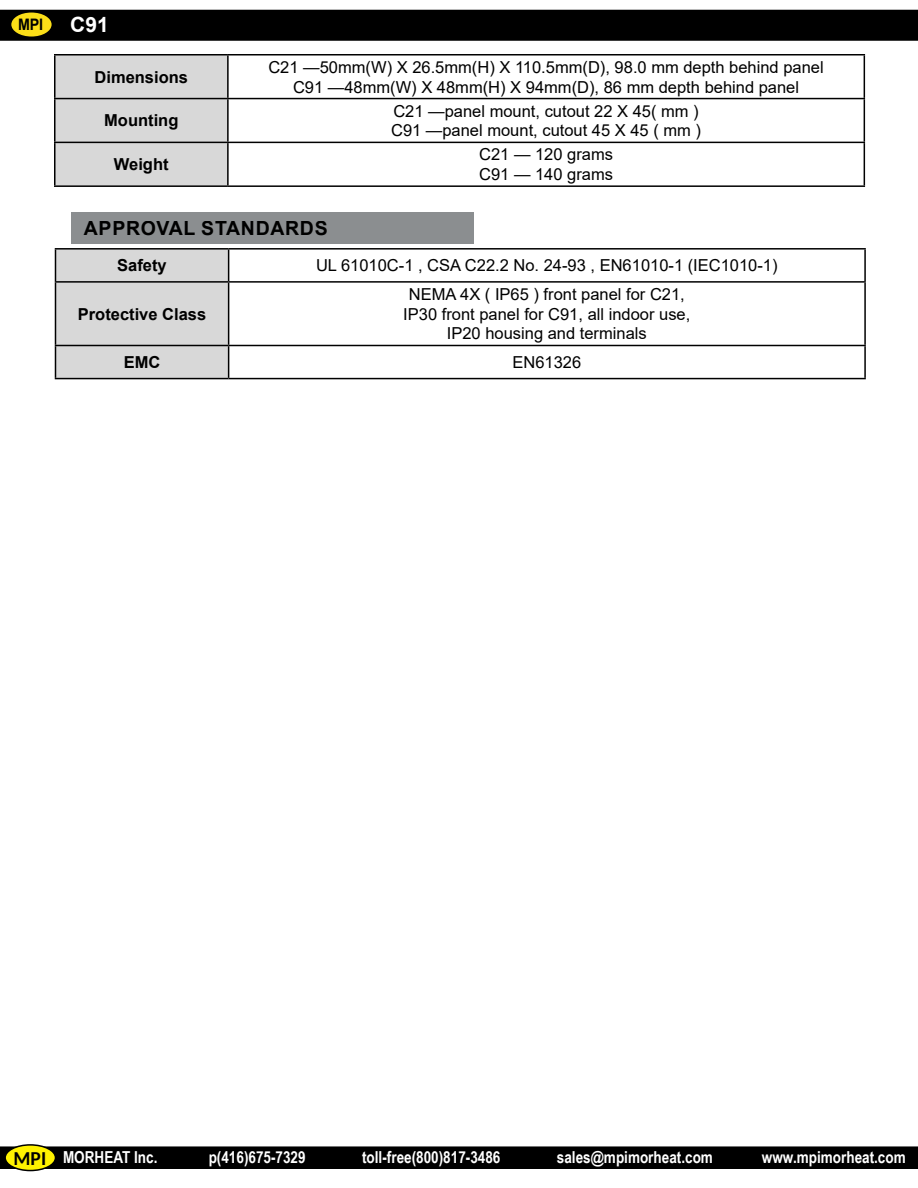
<style>
.page{position:relative;width:918px;height:1188px;background:#fff}
.page>*{position:absolute;margin:0;border:0;box-sizing:border-box;transform-origin:0 0}
.t1{font:700 21px "Arial";color:#fff}
.t2{font:700 19.5px "Arial";letter-spacing:.035em;color:#000}
.t3{font:16.5px/19.8px "Arial";color:#000;text-align:center}
.t4{font:700 16.5px "Arial Narrow";color:#fff}
.t5{font:700 16.5px "Arial";color:#000}
.t6{font:700 15.9px "Arial";color:#000;scale:.9 1}
.s1{font-family:"Carlito";font-size:19.5px;color:#000}
</style>
<div class="page">
<div style="left:0;top:1146px;width:918px;height:23px;background:#000"></div>
<div style="left:5px;top:1145px;width:50px;height:26px;background:#fff200;border-radius:50%"></div>
<div style="left:4px;top:1144px;width:52px;height:27px;border:2px solid #000;border-radius:50%"></div>
<div style="left:0;top:10px;width:918px;height:31px;background:#000"></div>
<div style="left:11px;top:13px;width:41px;height:24px;background:#fbde18;border-radius:50%"></div>
<div style="left:71px;top:213px;width:403px;height:31px;background:#8b8e90"></div>
<div style="left:56px;top:250px;width:172px;height:128px;background:#d8d8d8"></div>
<hr style="left:55px;top:248px;width:174px;height:2px;background:#000">
<hr style="left:55px;top:250px;width:1px;height:31px;background:#000">
<hr style="left:229px;top:248px;width:637px;height:2px;background:#000">
<hr style="left:228px;top:250px;width:1px;height:31px;background:#000">
<hr style="left:864px;top:250px;width:2px;height:31px;background:#000">
<hr style="left:55px;top:281px;width:174px;height:2px;background:#000">
<hr style="left:55px;top:283px;width:1px;height:62px;background:#000">
<hr style="left:229px;top:281px;width:637px;height:2px;background:#000">
<hr style="left:228px;top:283px;width:1px;height:62px;background:#000">
<hr style="left:864px;top:283px;width:2px;height:62px;background:#000">
<hr style="left:55px;top:345px;width:174px;height:1px;background:#000">
<hr style="left:55px;top:346px;width:1px;height:32px;background:#000">
<hr style="left:229px;top:345px;width:637px;height:1px;background:#000">
<hr style="left:228px;top:346px;width:1px;height:32px;background:#000">
<hr style="left:864px;top:346px;width:2px;height:32px;background:#000">
<hr style="left:55px;top:378px;width:174px;height:1px;background:#000">
<hr style="left:229px;top:378px;width:637px;height:1px;background:#000">
<div style="left:56px;top:56px;width:171px;height:129px;background:#d8d8d8"></div>
<hr style="left:54px;top:54px;width:174px;height:2px;background:#000">
<hr style="left:54px;top:56px;width:2px;height:42px;background:#000">
<hr style="left:228px;top:54px;width:637px;height:2px;background:#000">
<hr style="left:227px;top:56px;width:2px;height:42px;background:#000">
<hr style="left:864px;top:56px;width:1px;height:42px;background:#000">
<hr style="left:54px;top:98px;width:174px;height:1px;background:#000">
<hr style="left:54px;top:99px;width:2px;height:43px;background:#000">
<hr style="left:228px;top:98px;width:637px;height:1px;background:#000">
<hr style="left:227px;top:99px;width:2px;height:43px;background:#000">
<hr style="left:864px;top:99px;width:1px;height:43px;background:#000">
<hr style="left:54px;top:142px;width:174px;height:1px;background:#000">
<hr style="left:54px;top:143px;width:2px;height:42px;background:#000">
<hr style="left:228px;top:142px;width:637px;height:1px;background:#000">
<hr style="left:227px;top:143px;width:2px;height:42px;background:#000">
<hr style="left:864px;top:143px;width:1px;height:42px;background:#000">
<hr style="left:54px;top:185px;width:174px;height:2px;background:#000">
<hr style="left:228px;top:185px;width:637px;height:2px;background:#000">
<p class="t6" style="left:18px;top:13px;width:29px">MPI</p>
<p class="t1" style="left:70px;top:9px;width:40px">C91</p>
<p class="t5" style="left:95px;top:65px;width:95px">Dimensions</p>
<p class="t3" style="left:268px;top:57px;width:557px">C21 —50mm(W) X 26.5mm(H) X 110.5mm(D), 98.0 mm depth behind panel<br>C91 —48mm(W) X 48mm(H) X 94mm(D), 86 mm depth behind panel</p>
<p class="t5" style="left:104px;top:109px;width:76px">Mounting</p>
<p class="t3" style="left:391px;top:101px;width:311px;text-align:left">C21 —panel mount, cutout 22 X 45( mm )<br>C91 —panel mount, cutout 45 X 45 ( mm )</p>
<p class="t5" style="left:114px;top:153px;width:56px">Weight</p>
<p class="t3" style="left:479px;top:145px;width:135px;text-align:left">C21 — 120 grams<br>C91 — 140 grams</p>
<p class="t2" style="left:84px;top:215px;width:245px">APPROVAL STANDARDS</p>
<p class="t5" style="left:117px;top:254px;width:51px">Safety</p>
<p class="t3" style="left:316px;top:256px;width:463px">UL 61010C-1 , CSA C22.2 No. 24-93 , EN61010-1 (IEC1010-1)</p>
<p class="t5" style="left:78px;top:302px;width:130px">Protective Class</p>
<p class="t3" style="left:403px;top:284px;width:289px">NEMA 4X ( IP65 ) front panel for C21,<br>IP30 front panel for C91, all indoor use,<br>IP20 housing and terminals</p>
<p class="t5" style="left:124px;top:351px;width:38px">EMC</p>
<p class="t3" style="left:512px;top:352px;width:70px">EN61326</p>
<p class="t4" style="left:14px;top:1145px;width:145px"><span class="s1">MPI</span> MORHEAT Inc.</p>
<p class="t4" style="left:209px;top:1145px;width:99px">p(416)675-7329</p>
<p class="t4" style="left:362px;top:1145px;width:140px">toll-free(800)817-3486</p>
<p class="t4" style="left:557px;top:1145px;width:158px">sales@mpimorheat.com</p>
<p class="t4" style="left:762px;top:1145px;width:145px">www.mpimorheat.com</p>
</div>
